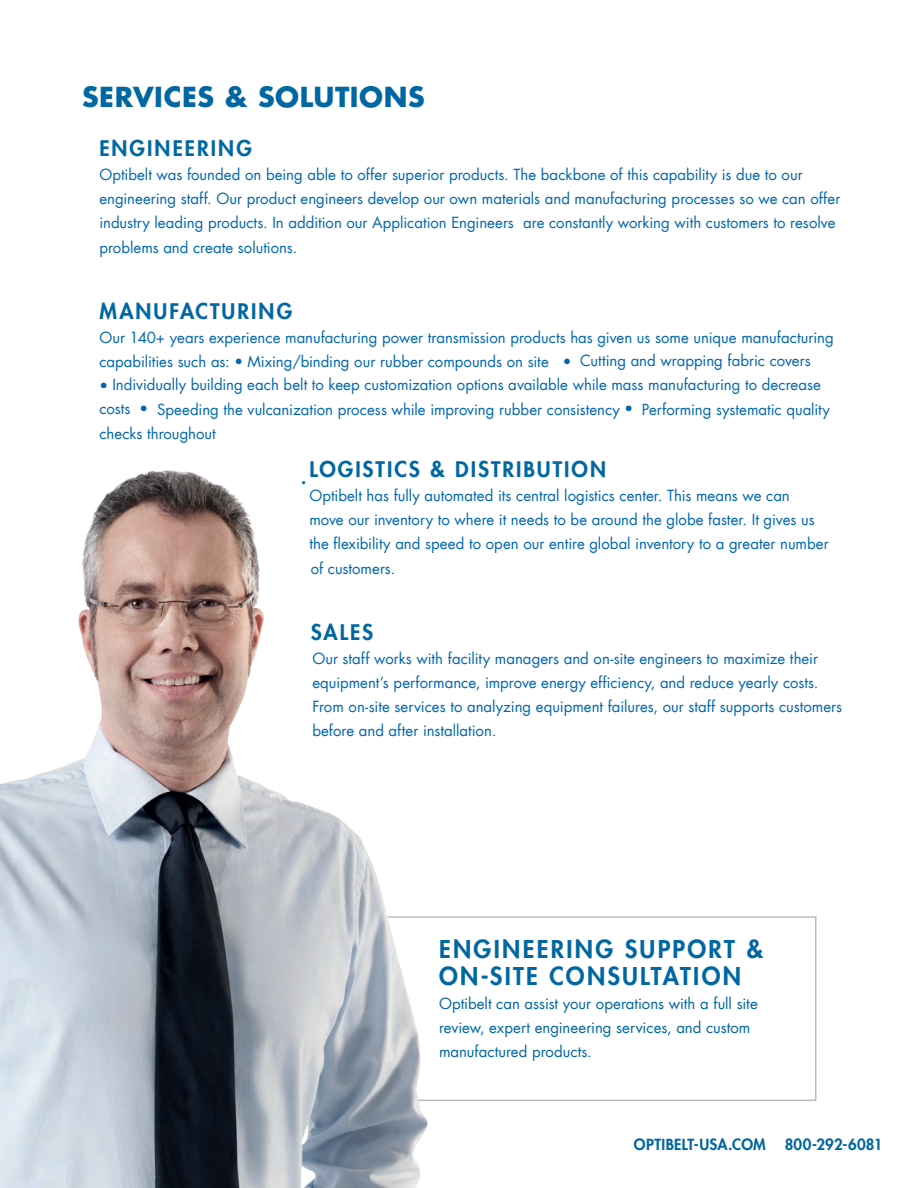
<style>
.page{position:relative;width:918px;height:1188px;background:#fff}
.page>*{position:absolute;margin:0;border:0;box-sizing:border-box;transform-origin:0 0}
.t1{font:700 27px "Futura Com";letter-spacing:.02em;color:#0067a2}
.t2{font:800 24px "Futura Com";letter-spacing:.095em;color:#0067a2}
.t3{font:800 21px "Futura Com";letter-spacing:.095em;color:#0067a2}
.t4{font:800 18px "Futura Com";color:#0067af}
.t5{font:15px/24px "Futura Com";color:#0067af}
.t6{font:15px/24px "Futura Com";color:#0067a2}
.Webadresse_DIN_A4{font:800 15px "Futura Com";letter-spacing:.015em;color:#0067a2}
.s1{font-weight:800}
</style>
<div class="page">
<div style="left:330px;top:916px;width:486px;height:185px;border:2px solid #bcbdc0"></div>
<img style="left:0;top:470px;width:427px;height:718px">
<p class="t1" style="left:82px;top:76px;width:344px">SERVICES &amp; SOLUTIONS</p>
<p class="t3" style="left:99px;top:132px;width:154px">ENGINEERING</p>
<p class="t5" style="left:99px;top:162px;width:743px">Optibelt was founded on being able to offer superior products. The backbone of this capability is due to our engineering staff. Our product engineers develop our own materials and manufacturing processes so we can offer industry leading products. In addition our Application Engineers are constantly working with customers to resolve</p>
<p class="t5" style="left:99px;top:235px;width:200px">problems and create solutions.</p>
<p class="t3" style="left:99px;top:295px;width:194px">MANUFACTURING</p>
<p class="t5" style="left:99px;top:325px;width:736px">Our 140+ years experience manufacturing power transmission products has given us some unique manufacturing capabilities such as: <span class="s1">•</span> Mixing/binding our rubber compounds on site <span class="s1">•</span> Cutting and wrapping fabric covers</p>
<p class="t5" style="left:99px;top:371px;width:732px;line-height:25.5px"><span class="s1">•</span> Individually building each belt to keep customization options available while mass manufacturing to decrease costs <span class="s1">•</span> Speeding the vulcanization process while improving rubber consistency <span class="s1">•</span> Performing systematic quality</p>
<p class="t5" style="left:99px;top:421px;width:118px">checks throughout</p>
<p class="t3" style="left:309px;top:453px;width:298px">LOGISTICS &amp; DISTRIBUTION</p>
<p class="t5" style="left:309px;top:483px;width:482px">Optibelt has fully automated its central logistics center. This means we can</p>
<p class="t5" style="left:309px;top:507px;width:507px">move our inventory to where it needs to be around the globe faster. It gives us</p>
<p class="t5" style="left:309px;top:531px;width:521px">the flexibility and speed to open our entire global inventory to a greater number</p>
<p class="t5" style="left:311px;top:556px;width:86px">of customers.</p>
<p class="t4" style="left:301px;top:463px;width:7px">.</p>
<p class="t3" style="left:311px;top:616px;width:64px">SALES</p>
<p class="t5" style="left:312px;top:646px;width:531px">Our staff works with facility managers and on-site engineers to maximize their equipment’s performance, improve energy efficiency, and reduce yearly costs.<br>From on-site services to analyzing equipment failures, our staff supports customers before and after installation.</p>
<p class="t2" style="left:439px;top:931px;width:326px">ENGINEERING SUPPORT &amp;</p>
<p class="t2" style="left:439px;top:958px;width:304px">ON-SITE CONSULTATION</p>
<p class="t6" style="left:439px;top:991px;width:320px">Optibelt can assist your operations with a full site review, expert engineering services, and custom manufactured products.</p>
<p class="Webadresse_DIN_A4" style="left:634px;top:1133px;width:133px">OPTIBELT-USA.COM</p>
<p class="Webadresse_DIN_A4" style="left:785px;top:1133px;width:99px">800-292-6081</p>
</div>
